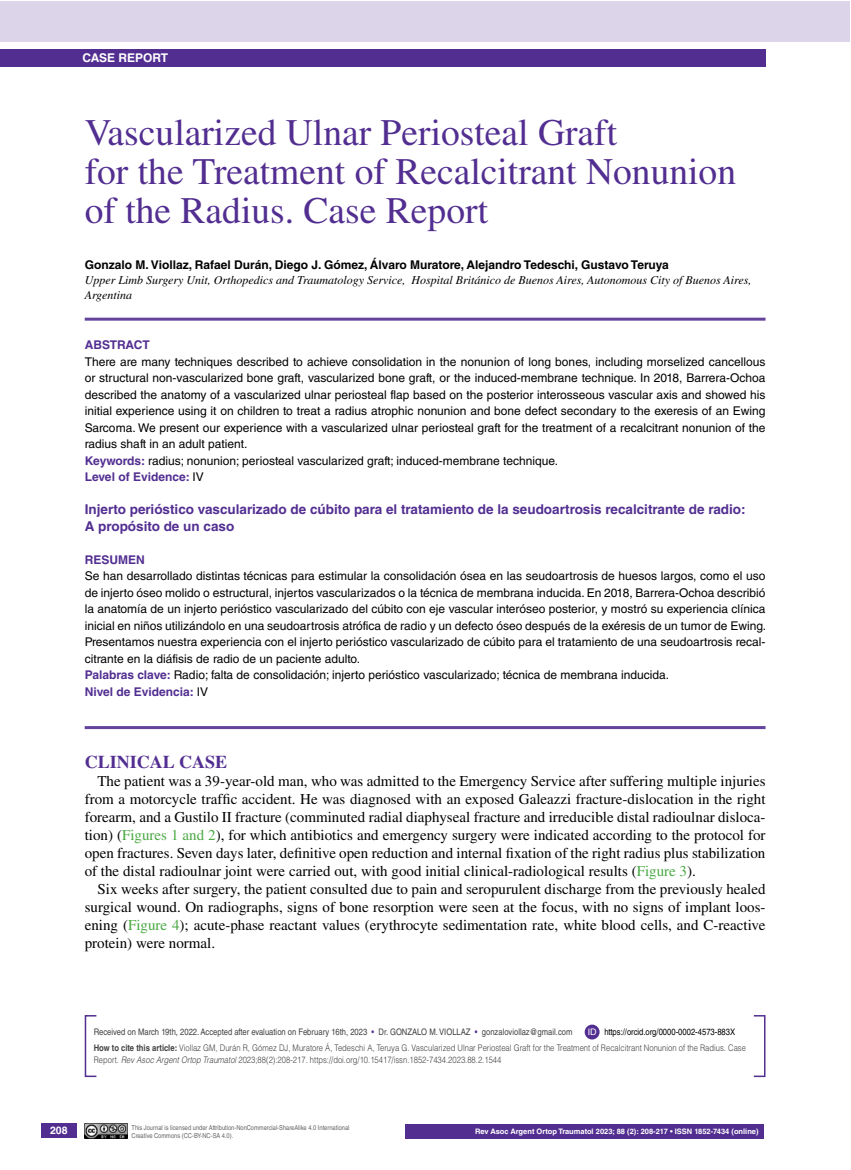
<style>
.page{position:relative;width:851px;height:1170px;background:#fff}
.page>*{position:absolute;margin:0;border:0;box-sizing:border-box;transform-origin:0 0}
.t1{font:37.5px/39px "Times LT Std";color:#522e91}
.t2{font:700 18px "Times LT Std";color:#522e91}
.t3{font:15px/18px "Times LT Std";color:#000;text-align:justify}
.t4{font:700 13.5px/16.5px "Helvetica LT Std";color:#522e91}
.t5{font:12px/16.5px "Helvetica LT Std";color:#000}
.t6{font:italic 12px/15px "Times LT Std";color:#000}
.t7{font:700 12px "Helvetica LT Std";color:#000}
.t8{font:700 12px "Helvetica LT Std";color:#522e91}
.t9{font:700 12px "Helvetica LT Std";color:#fff}
.t10{font:700 10.5px "Helvetica LT Std";color:#fff}
.t11{font:300 9px/16.2px "Helvetica LT Std";color:#414042;scale:.85 1}
.t12{font:9px "Helvetica LT Std";color:#414042;scale:.85 1}
.t13{font:9px "Helvetica LT Std";color:#fff}
.t14{font:700 7.5px "Helvetica LT Std";color:#fff}
.t15{font:6.75px/7.5px "Helvetica LT Std";color:#636466;scale:.85 1}
.s1{font-weight:700;color:#522e91}
.s2{color:#49a942}
.s3{font-weight:400;color:#000}
.s4{font-weight:700}
.s5{font-style:italic}
.s6{color:#522e91}
</style>
<div class="page">
<div style="left:41px;top:1123px;width:36px;height:14px;background:#522e91"></div>
<div style="left:0;top:50px;width:765px;height:17px;background:#522e91"></div>
<hr style="left:85px;top:317px;width:680px;height:3px;background:#63439c">
<hr style="left:85px;top:726px;width:680px;height:3px;background:#63439c">
<img style="left:85px;top:1123px;width:42px;height:15px">
<div style="left:0;top:1px;width:849px;height:40px;background:#dcd5e9"></div>
<div style="left:405px;top:1123px;width:358px;height:15px;background:#522e91"></div>
<div style="left:85px;top:1014px;width:12px;height:62px;border:2px solid #522e91"></div>
<div style="left:753px;top:1014px;width:12px;height:62px;border:2px solid #522e91"></div>
<div style="left:584px;top:1024px;width:15px;height:15px;background:#522e91;border-radius:50%"></div>
<p class="t9" style="left:82px;top:51px;width:87px">CASE REPORT</p>
<h1 class="t1" style="left:85px;top:113px;width:652px">Vascularized Ulnar Periosteal Graft<br>for the Treatment of Recalcitrant Nonunion of the Radius. Case Report</h1>
<p class="t7" style="left:85px;top:257px;width:585px">Gonzalo M. Viollaz, Rafael Durán, Diego J. Gómez, Álvaro Muratore, Alejandro Tedeschi, Gustavo Teruya</p>
<p class="t6" style="left:85px;top:272px;width:668px">Upper Limb Surgery Unit, Orthopedics and Traumatology Service, Hospital Británico de Buenos Aires, Autonomous City of Buenos Aires,<br>Argentina</p>
<p class="t8" style="left:85px;top:337px;width:67px">ABSTRACT</p>
<p class="t5" style="left:85px;top:353px;width:682px">There are many techniques described to achieve consolidation in the nonunion of long bones, including morselized cancellous or structural non-vascularized bone graft, vascularized bone graft, or the induced-membrane technique. In 2018, Barrera-Ochoa described the anatomy of a vascularized ulnar periosteal flap based on the posterior interosseous vascular axis and showed his initial experience using it on children to treat a radius atrophic nonunion and bone defect secondary to the exeresis of an Ewing Sarcoma. We present our experience with a vascularized ulnar periosteal graft for the treatment of a recalcitrant nonunion of the radius shaft in an adult patient.<br><span class="s1">Keywords:</span> radius; nonunion; periosteal vascularized graft; induced-membrane technique.<br><span class="s1">Level of Evidence:</span> IV</p>
<p class="t4" style="left:85px;top:501px;width:662px">Injerto perióstico vascularizado de cúbito para el tratamiento de la seudoartrosis recalcitrante de radio:<br>A propósito de un caso</p>
<p class="t8" style="left:85px;top:552px;width:61px">RESUMEN</p>
<p class="t5" style="left:85px;top:567px;width:682px">Se han desarrollado distintas técnicas para estimular la consolidación ósea en las seudoartrosis de huesos largos, como el uso de injerto óseo molido o estructural, injertos vascularizados o la técnica de membrana inducida. En 2018, Barrera-Ochoa describió la anatomía de un injerto perióstico vascularizado del cúbito con eje vascular interóseo posterior, y mostró su experiencia clínica inicial en niños utilizándolo en una seudoartrosis atrófica de radio y un defecto óseo después de la exéresis de un tumor de Ewing.<br>Presentamos nuestra experiencia con el injerto perióstico vascularizado de cúbito para el tratamiento de una seudoartrosis recal&shy;citrante en la diáfisis de radio de un paciente adulto.<br><span class="s1">Palabras clave:</span> Radio; falta de consolidación; injerto perióstico vascularizado; técnica de membrana inducida.<br><span class="s1">Nivel de Evidencia:</span> IV</p>
<h2 class="t2" style="left:85px;top:751px;width:144px">CLINICAL CASE</h2>
<p class="t3" style="left:85px;top:771px;width:682px;text-indent:13px">The patient was a 39-year-old man, who was admitted to the Emergency Service after suffering multiple injuries from a motorcycle traffic accident. He was diagnosed with an exposed Galeazzi fracture-dislocation in the right forearm, and a Gustilo II fracture (comminuted radial diaphyseal fracture and irreducible distal radioulnar disloca&shy;tion) (<span class="s2">Figures 1 and 2</span>), for which antibiotics and emergency surgery were indicated according to the protocol for open fractures. Seven days later, definitive open reduction and internal fixation of the right radius plus stabilization of the distal radioulnar joint were carried out, with good initial clinical-radiological results (<span class="s2">Figure 3</span>).</p>
<p class="t3" style="left:85px;top:879px;width:682px;text-indent:13px">Six weeks after surgery, the patient consulted due to pain and seropurulent discharge from the previously healed surgical wound. On radiographs, signs of bone resorption were seen at the focus, with no signs of implant loos&shy;ening (<span class="s2">Figure 4</span>); acute-phase reactant values (erythrocyte sedimentation rate, white blood cells, and C-reactive protein) were normal.</p>
<p class="t10" style="left:50px;top:1124px;width:19px">208</p>
<p class="t11" style="left:94px;top:1023px;width:768px;text-indent:510px"><span class="s3">https://orcid.org/0000-0002-4573-883X<br></span><span class="s4">How to cite this article:</span> Viollaz GM, Durán R, Gómez DJ, Muratore Á, Tedeschi A, Teruya G. Vascularized Ulnar Periosteal Graft for the Treatment of Recalcitrant Nonunion of the Radius. Case</p>
<p class="t11" style="left:94px;top:1051px;width:481px">Report. <span class="s5">Rev Asoc Argent Ortop Traumatol</span> 2023;88(2):208-217. https://doi.org/10.15417/issn.1852-7434.2023.88.2.1544</p>
<p class="t12" style="left:94px;top:1026px;width:564px">Received on March 19th, 2022. Accepted after evaluation on February 16th, 2023 <span class="s6">•</span> Dr. Gonzalo M. Viollaz <span class="s6">•</span> gonzaloviollaz@gmail.com</p>
<p class="t13" style="left:587px;top:1026px;width:10px">ID</p>
<p class="t15" style="left:131px;top:1123px;width:258px">This Journal is licensed under Attribution-NonCommercial-ShareAlike 4.0 International<br>Creative Commons (CC-BY-NC-SA 4.0).</p>
<p class="t14" style="left:475px;top:1126px;width:285px">Rev Asoc Argent Ortop Traumatol 2023; 88 (2): 208-217 • ISSN 1852-7434 (online)</p>
</div>
